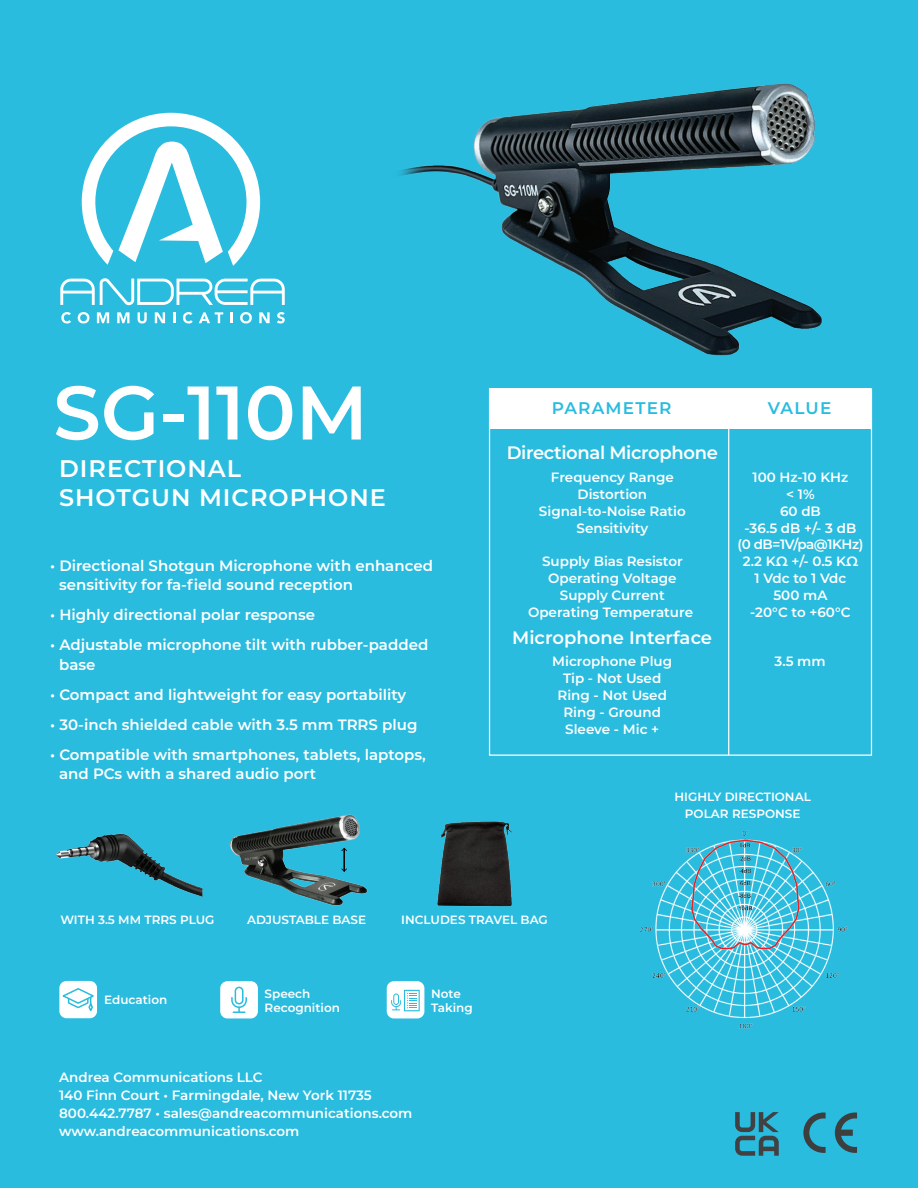
<style>
.page{position:relative;width:918px;height:1188px;background:#29bcdf}
.page>*{position:absolute;margin:0;border:0;box-sizing:border-box;transform-origin:0 0}
.t1{font:600 75.75px "Montserrat";color:#fff}
.t2{font:600 24px/28.8px "Montserrat";letter-spacing:.04em;color:#fff}
.t3{font:600 18px "Montserrat";letter-spacing:-.015em;color:#fff}
.t4{font:600 16.95px "Montserrat";letter-spacing:.07em;color:#29bcdf}
.t5{font:600 15px/19.5px "Montserrat";color:#fff}
.t6{font:600 13.5px/16.8px "Montserrat";color:#fff;text-align:center}
.t7{font:600 12px/14.4px "Montserrat";color:#fff}
</style>
<div class="page">
<svg style="left:61px;top:312px;width:10px;height:12px"></svg>
<svg style="left:78px;top:312px;width:11px;height:12px"></svg>
<svg style="left:97px;top:312px;width:12px;height:11px"></svg>
<svg style="left:117px;top:312px;width:13px;height:11px"></svg>
<svg style="left:138px;top:312px;width:9px;height:12px"></svg>
<svg style="left:155px;top:312px;width:10px;height:11px"></svg>
<svg style="left:173px;top:312px;width:2px;height:11px"></svg>
<svg style="left:183px;top:312px;width:10px;height:12px"></svg>
<svg style="left:199px;top:312px;width:24px;height:11px"></svg>
<svg style="left:230px;top:312px;width:3px;height:11px"></svg>
<svg style="left:240px;top:312px;width:12px;height:12px"></svg>
<svg style="left:259px;top:312px;width:11px;height:11px"></svg>
<svg style="left:277px;top:312px;width:8px;height:12px"></svg>
<svg style="left:60px;top:278px;width:225px;height:27px"></svg>
<svg style="left:81px;top:113px;width:180px;height:153px"></svg>
<div style="left:60px;top:982px;width:36px;height:36px;background:#fff;border-radius:6px"></div>
<div style="left:59px;top:981px;width:38px;height:37px;border:1px solid #fff;border-radius:6px"></div>
<svg style="left:60px;top:987px;width:37px;height:27px"></svg>
<div style="left:221px;top:982px;width:36px;height:36px;background:#fff;border-radius:6px"></div>
<div style="left:220px;top:981px;width:38px;height:37px;border:1px solid #fff;border-radius:6px"></div>
<div style="left:235px;top:987px;width:9px;height:17px;border:2px solid #29bcdf;border-radius:4px"></div>
<svg style="left:231px;top:996px;width:16px;height:17px"></svg>
<div style="left:387px;top:982px;width:37px;height:36px;background:#fff;border-radius:6px"></div>
<div style="left:387px;top:981px;width:37px;height:37px;border:1px solid #fff;border-radius:6px"></div>
<hr style="left:728px;top:389px;width:1px;height:366px;background:#fff">
<div style="left:490px;top:389px;width:381px;height:40px;background:#fff"></div>
<img style="left:229px;top:814px;width:139px;height:92px">
<img style="left:56px;top:833px;width:147px;height:64px">
<img style="left:640px;top:830px;width:208px;height:199px">
<svg style="left:391px;top:990px;width:29px;height:21px"></svg>
<img style="left:437px;top:821px;width:76px;height:86px">
<img style="left:400px;top:83px;width:473px;height:339px">
<svg style="left:803px;top:1113px;width:23px;height:40px"></svg>
<svg style="left:835px;top:1113px;width:22px;height:40px"></svg>
<svg style="left:735px;top:1112px;width:44px;height:44px"></svg>
<h1 class="t1" style="left:53px;top:359px;width:316px">SG-110M</h1>
<h2 class="t2" style="left:59px;top:453px;width:328px">DIRECTIONAL<br>SHOTGUN MICROPHONE</h2>
<p class="t5" style="left:59px;top:555px;width:375px;text-indent:-9px">• Directional Shotgun Microphone with enhanced sensitivity for fa-field sound reception</p>
<p class="t5" style="left:50px;top:605px;width:266px">• Highly directional polar response</p>
<p class="t5" style="left:59px;top:635px;width:371px;text-indent:-9px">• Adjustable microphone tilt with rubber-padded base</p>
<p class="t5" style="left:50px;top:684px;width:358px">• Compact and lightweight for easy portability</p>
<p class="t5" style="left:50px;top:714px;width:369px">• 30-inch shielded cable with 3.5 mm TRRS plug</p>
<p class="t5" style="left:59px;top:744px;width:368px;text-indent:-9px">• Compatible with smartphones, tablets, laptops, and PCs with a shared audio port</p>
<p class="t4" style="left:552px;top:396px;width:121px">PARAMETER</p>
<p class="t4" style="left:768px;top:396px;width:65px">VALUE</p>
<h3 class="t3" style="left:507px;top:440px;width:213px">Directional Microphone</h3>
<p class="t6" style="left:539px;top:468px;width:148px">Frequency Range<br>Distortion<br>Signal-to-Noise Ratio<br>Sensitivity</p>
<p class="t6" style="left:528px;top:552px;width:167px">Supply Bias Resistor<br>Operating Voltage<br>Supply Current<br>Operating Temperature</p>
<h3 class="t3" style="left:512px;top:625px;width:201px">Microphone Interface</h3>
<p class="t6" style="left:552px;top:652px;width:121px">Microphone Plug<br>Tip - Not Used<br>Ring - Not Used<br>Ring - Ground<br>Sleeve - Mic +</p>
<p class="t6" style="left:737px;top:468px;width:128px">100 Hz-10 KHz<br>&lt; 1%<br>60 dB<br>-36.5 dB +/- 3 dB (0 dB=1V/pa@1KHz)<br>2.2 KΩ +/- 0.5 KΩ<br>1 Vdc to 1 Vdc<br>500 mA<br>-20°C to +60°C</p>
<p class="t6" style="left:775px;top:652px;width:53px">3.5 mm</p>
<p class="t7" style="left:675px;top:788px;width:138px;line-height:16.5px;text-align:center">HIGHLY DIRECTIONAL<br>POLAR RESPONSE</p>
<p class="t7" style="left:60px;top:912px;width:156px">WITH 3.5 MM TRRS PLUG</p>
<p class="t7" style="left:247px;top:912px;width:121px">ADJUSTABLE BASE</p>
<p class="t7" style="left:401px;top:912px;width:148px">INCLUDES TRAVEL BAG</p>
<p class="t7" style="left:104px;top:992px;width:65px">Education</p>
<p class="t7" style="left:265px;top:986px;width:77px">Speech<br>Recognition</p>
<p class="t7" style="left:431px;top:986px;width:43px">Note<br>Taking</p>
<p class="t6" style="left:59px;top:1068px;width:355px;line-height:18px;text-align:left">Andrea Communications LLC<br>140 Finn Court • Farmingdale, New York 11735<br>800.442.7787 • sales@andreacommunications.com www.andreacommunications.com</p>
</div>
